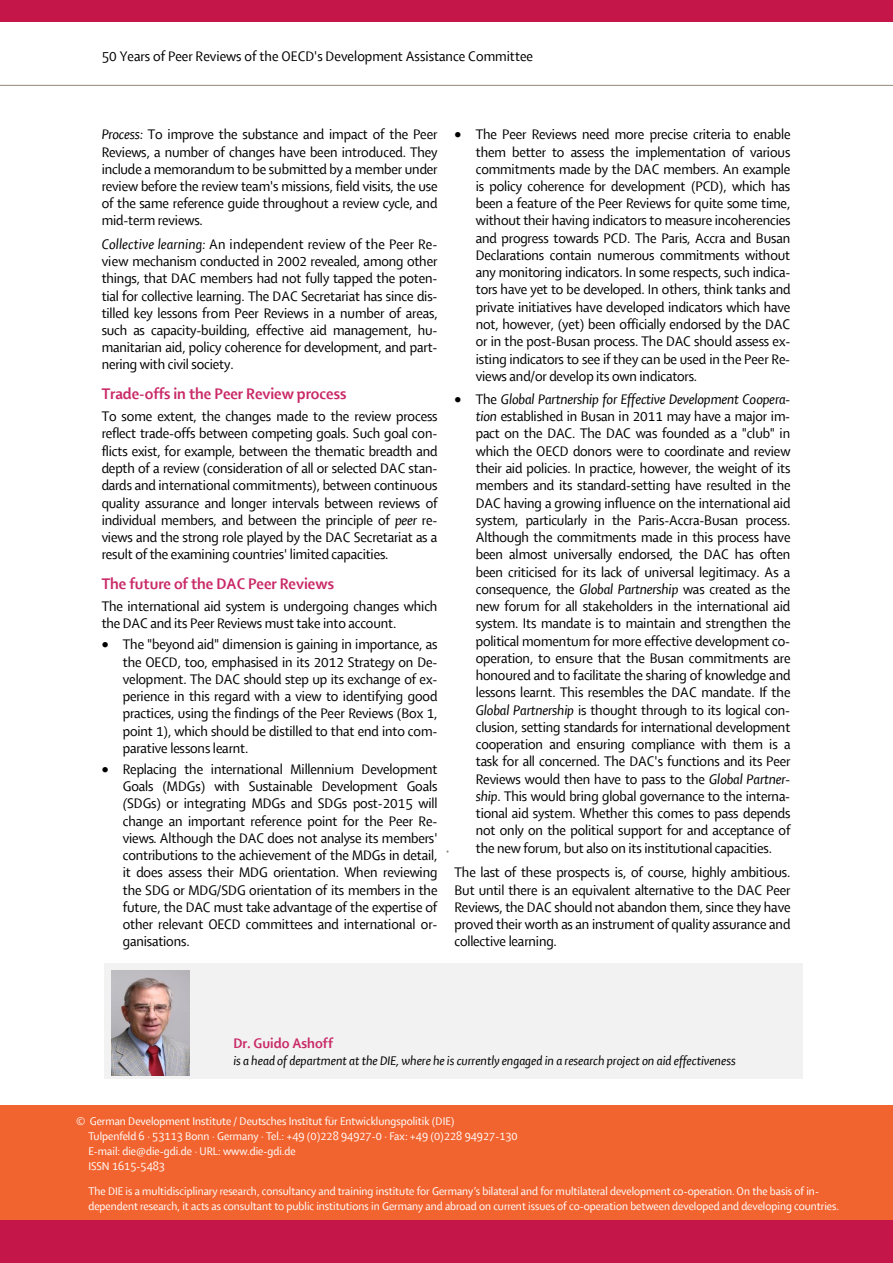
<style>
.page{position:relative;width:893px;height:1263px;background:#fff}
.page>*{position:absolute;margin:0;border:0;box-sizing:border-box;transform-origin:0 0}
.t1{font:700 16.5px "Shaker R";color:#c92967}
.t2{font:15px/17.2px "Shaker R";letter-spacing:-.01em;color:#000;text-align:justify}
.t3{font:700 15px "Shaker R";letter-spacing:.005em;color:#c92967}
.t4{font:italic 13.5px "Shaker R";color:#000}
.t5{font:12px/15px "Shaker R";color:#fff}
.s1{font-style:italic}
</style>
<div class="page">
<div style="left:0;top:0;width:893px;height:21px;background:#c51649"></div>
<hr style="left:0;top:85px;width:893px;height:1px;background:#9f988a">
<div style="left:0;top:1106px;width:893px;height:115px;background:#f2642f"></div>
<div style="left:0;top:1220px;width:893px;height:43px;background:#c51649"></div>
<div style="left:104px;top:963px;width:699px;height:17px;background:#f2f2f2"></div>
<div style="left:104px;top:980px;width:699px;height:71px;background:#f2f2f2"></div>
<div style="left:104px;top:1051px;width:699px;height:28px;background:#f2f2f2"></div>
<img style="left:112px;top:970px;width:78px;height:106px">
<p class="t2" style="left:102px;top:48px;width:433px">50 Years of Peer Reviews of the OECD's Development Assistance Committee</p>
<p class="t2" style="left:102px;top:126px;width:337px"><span class="s1">Process:</span> To improve the substance and impact of the Peer Reviews, a number of changes have been introduced. They include a memorandum to be submitted by a member under review before the review team's missions, field visits, the use of the same reference guide throughout a review cycle, and mid-term reviews.</p>
<p class="t2" style="left:102px;top:236px;width:337px"><span class="s1">Collective learning:</span> An independent review of the Peer Re&shy;view mechanism conducted in 2002 revealed, among other things, that DAC members had not fully tapped the poten&shy;tial for collective learning. The DAC Secretariat has since dis&shy;tilled key lessons from Peer Reviews in a number of areas, such as capacity-building, effective aid management, hu&shy;manitarian aid, policy coherence for development, and part&shy;nering with civil society.</p>
<p class="t1" style="left:102px;top:385px;width:246px">Trade-offs in the Peer Review process</p>
<p class="t2" style="left:102px;top:408px;width:337px">To some extent, the changes made to the review process reflect trade-offs between competing goals. Such goal con&shy;flicts exist, for example, between the thematic breadth and depth of a review (consideration of all or selected DAC stan&shy;dards and international commitments), between continuous quality assurance and longer intervals between reviews of individual members, and between the principle of <span class="s1">peer</span> re&shy;views and the strong role played by the DAC Secretariat as a result of the examining countries' limited capacities.</p>
<p class="t1" style="left:102px;top:575px;width:234px">The future of the DAC Peer Reviews</p>
<p class="t2" style="left:102px;top:598px;width:337px">The international aid system is undergoing changes which the DAC and its Peer Reviews must take into account.</p>
<p class="t2" style="left:123px;top:636px;width:316px;text-indent:-21px">• The "beyond aid" dimension is gaining in importance, as the OECD, too, emphasised in its 2012 Strategy on De&shy;velopment. The DAC should step up its exchange of ex&shy;perience in this regard with a view to identifying good practices, using the findings of the Peer Reviews (Box 1, point 1), which should be distilled to that end into com&shy;parative lessons learnt.</p>
<p class="t2" style="left:123px;top:761px;width:316px;text-indent:-21px">• Replacing the international Millennium Development Goals (MDGs) with Sustainable Development Goals <span class="s1">(</span>SDGs) or integrating MDGs and SDGs post-2015 will change an important reference point for the Peer Re&shy;views<span class="s1">.</span> Although the DAC does not analyse its members' contributions to the achievement of the MDGs in detail, it does assess their MDG orientation. When reviewing the SDG or MDG/SDG orientation of its members in the future, the DAC must take advantage of the expertise of other relevant OECD committees and international or&shy;ganisations.</p>
<p class="t2" style="left:476px;top:126px;width:316px;text-indent:-21px">• The Peer Reviews need more precise criteria to enable them better to assess the implementation of various commitments made by the DAC members. An example is policy coherence for development (PCD), which has been a feature of the Peer Reviews for quite some time, without their having indicators to measure incoherencies and progress towards PCD. The Paris, Accra and Busan Declarations contain numerous commitments without any monitoring indicators. In some respects, such indica&shy;tors have yet to be developed. In others, think tanks and private initiatives have developed indicators which have not, however, (yet) been officially endorsed by the DAC or in the post-Busan process. The DAC should assess ex&shy;isting indicators to see if they can be used in the Peer Re&shy;views and/or develop its own indicators.</p>
<p class="t2" style="left:476px;top:391px;width:316px;text-indent:-21px">• The <span class="s1">Global Partnership for Effective Development Coopera&shy;tion</span> established in Busan in 2011 may have a major im&shy;pact on the DAC. The DAC was founded as a "club" in which the OECD donors were to coordinate and review their aid policies. In practice, however, the weight of its members and its standard-setting have resulted in the DAC having a growing influence on the international aid system, particularly in the Paris-Accra-Busan process.<br>Although the commitments made in this process have been almost universally endorsed, the DAC has often been criticised for its lack of universal legitimacy. As a consequence, the <span class="s1">Global Partnership</span> was created as the new forum for all stakeholders in the international aid system. Its mandate is to maintain and strengthen the political momentum for more effective development co&shy;operation, to ensure that the Busan commitments are honoured and to facilitate the sharing of knowledge and lessons learnt. This resembles the DAC mandate. If the <span class="s1">Global Partnership</span> is thought through to its logical con&shy;clusion, setting standards for international development cooperation and ensuring compliance with them is a task for all concerned. The DAC's functions and its Peer Reviews would then have to pass to the <span class="s1">Global Partner&shy;ship</span>. This would bring global governance to the interna&shy;tional aid system. Whether this comes to pass depends not only on the political support for and acceptance of the new forum, but also on its institutional capacities.</p>
<p class="t2" style="left:455px;top:864px;width:337px">The last of these prospects is, of course, highly ambitious.<br>But until there is an equivalent alternative to the DAC Peer Reviews, the DAC should not abandon them, since they have proved their worth as an instrument of quality assurance and collective learning.</p>
<p class="t3" style="left:233px;top:1035px;width:101px">Dr. Guido Ashoff</p>
<p class="t4" style="left:233px;top:1054px;width:504px">is a head of department at the DIE, where he is currently engaged in a research project on aid effectiveness</p>
<p class="t5" style="left:88px;top:1113px;width:431px;text-indent:-12px">© German Development Institute / Deutsches Institut für Entwicklungspolitik (DIE)<br>Tulpenfeld 6 · 53113 Bonn · Germany · Tel.: +49 (0)228 94927-0 · Fax: +49 (0)228 94927-130<br>E-mail: die@die-gdi.de · URL: www.die-gdi.de<br>ISSN 1615-5483</p>
<p class="t5" style="left:88px;top:1184px;width:752px">The DIE is a multidisciplinary research, consultancy and training institute for Germany’s bilateral and for multilateral development co-operation. On the basis of in&shy;dependent research, it acts as consultant to public institutions in Germany and abroad on current issues of co-operation between developed and developing countries.</p>
</div>
